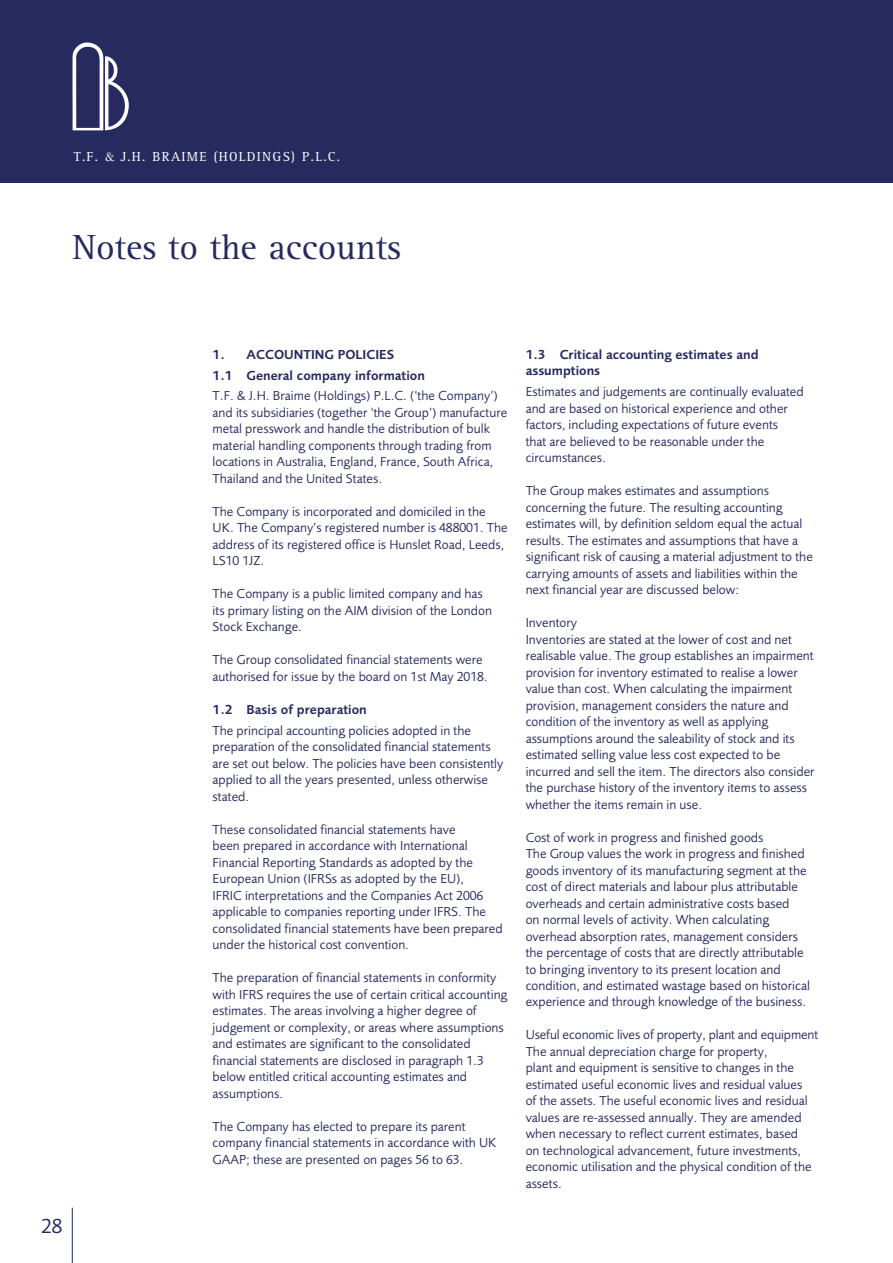
<style>
.page{position:relative;width:893px;height:1263px;background:#fff}
.page>*{position:absolute;margin:0;border:0;box-sizing:border-box;transform-origin:0 0}
.t1{font:36px "Rotis Serif";color:#262a5f}
.t2{font:21px "Foundry Sans";color:#262a5f}
.t3{font:13.5px/16.5px "Foundry Sans";color:#262a5f}
.t4{font:600 13.5px/20.7px "Foundry Sans";color:#262a5f}
.t5{font:13.5px "Rotis Serif";letter-spacing:.095em;color:#fff}
.s1{font-family:"Baskerville"}
</style>
<div class="page">
<div style="left:0;top:0;width:893px;height:183px;background:#262a5f"></div>
<hr style="left:72px;top:1208px;width:1px;height:55px;background:#262a5f">
<svg style="left:72px;top:43px;width:57px;height:87px"></svg>
<p class="t5" style="left:74px;top:149px;width:268px">T.F. <span class="s1">&amp;</span> J.H. BRAIME (HOLDINGS) P.L.C.</p>
<h1 class="t1" style="left:72px;top:227px;width:330px">Notes to the accounts</h1>
<h2 class="t2" style="left:41px;top:1213px;width:23px">28</h2>
<p class="t4" style="left:213px;top:344px;width:214px">1. ACCOUNTING POLICIES<br>1.1 General company information</p>
<p class="t3" style="left:213px;top:388px;width:296px">T.F. &amp; J.H. Braime (Holdings) P.L.C. (‘the Company’) and its subsidiaries (together ‘the Group’) manufacture metal presswork and handle the distribution of bulk material handling components through trading from locations in Australia, England, France, South Africa, Thailand and the United States.</p>
<p class="t3" style="left:213px;top:503px;width:296px">The Company is incorporated and domiciled in the UK. The Company’s registered number is 488001. The address of its registered office is Hunslet Road, Leeds, LS10 1JZ.</p>
<p class="t3" style="left:213px;top:586px;width:281px">The Company is a public limited company and has its primary listing on the AIM division of the London<br>Stock Exchange.</p>
<p class="t3" style="left:213px;top:652px;width:277px">The Group consolidated financial statements were authorised for issue by the board on 1st May 2018.</p>
<p class="t4" style="left:213px;top:699px;width:156px">1.2 Basis of preparation</p>
<p class="t3" style="left:213px;top:722px;width:292px">The principal accounting policies adopted in the preparation of the consolidated financial statements are set out below. The policies have been consistently applied to all the years presented, unless otherwise stated.</p>
<p class="t3" style="left:213px;top:821px;width:292px">These consolidated financial statements have<br>been prepared in accordance with International Financial Reporting Standards as adopted by the European Union (IFRSs as adopted by the EU),<br>IFRIC interpretations and the Companies Act 2006 applicable to companies reporting under IFRS. The consolidated financial statements have been prepared under the historical cost convention.</p>
<p class="t3" style="left:213px;top:969px;width:296px">The preparation of financial statements in conformity with IFRS requires the use of certain critical accounting estimates. The areas involving a higher degree of judgement or complexity, or areas where assumptions and estimates are significant to the consolidated financial statements are disclosed in paragraph 1.3 below entitled critical accounting estimates and assumptions.</p>
<p class="t3" style="left:213px;top:1118px;width:285px">The Company has elected to prepare its parent company financial statements in accordance with UK<br>GAAP; these are presented on pages 56 to 63.</p>
<p class="t4" style="left:526px;top:346px;width:234px;line-height:16.5px">1.3 Critical accounting estimates and assumptions</p>
<p class="t3" style="left:526px;top:383px;width:280px">Estimates and judgements are continually evaluated and are based on historical experience and other factors, including expectations of future events<br>that are believed to be reasonable under the circumstances.</p>
<p class="t3" style="left:526px;top:482px;width:289px">The Group makes estimates and assumptions concerning the future. The resulting accounting estimates will, by definition seldom equal the actual results. The estimates and assumptions that have a significant risk of causing a material adjustment to the carrying amounts of assets and liabilities within the next financial year are discussed below:</p>
<p class="t3" style="left:526px;top:614px;width:290px">Inventory<br>Inventories are stated at the lower of cost and net realisable value. The group establishes an impairment provision for inventory estimated to realise a lower value than cost. When calculating the impairment provision, management considers the nature and condition of the inventory as well as applying assumptions around the saleability of stock and its estimated selling value less cost expected to be incurred and sell the item. The directors also consider the purchase history of the inventory items to assess whether the items remain in use.</p>
<p class="t3" style="left:526px;top:829px;width:286px">Cost of work in progress and finished goods<br>The Group values the work in progress and finished goods inventory of its manufacturing segment at the cost of direct materials and labour plus attributable overheads and certain administrative costs based<br>on normal levels of activity. When calculating overhead absorption rates, management considers the percentage of costs that are directly attributable to bringing inventory to its present location and condition, and estimated wastage based on historical experience and through knowledge of the business.</p>
<p class="t3" style="left:526px;top:1027px;width:294px">Useful economic lives of property, plant and equipment The annual depreciation charge for property,<br>plant and equipment is sensitive to changes in the estimated useful economic lives and residual values<br>of the assets. The useful economic lives and residual values are re-assessed annually. They are amended when necessary to reflect current estimates, based<br>on technological advancement, future investments, economic utilisation and the physical condition of the assets.</p>
</div>
